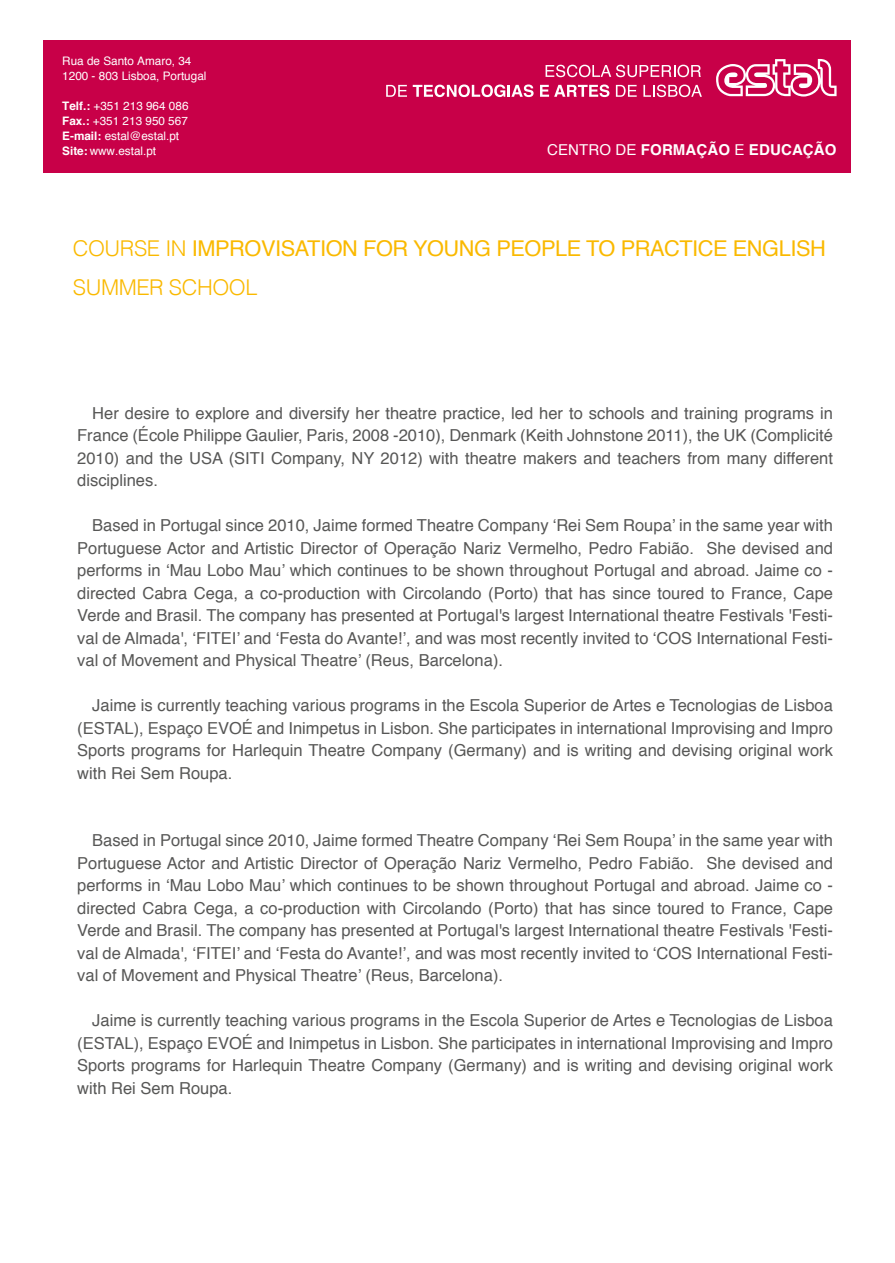
<style>
.page{position:relative;width:895px;height:1263px;background:#fff}
.page>*{position:absolute;margin:0;border:0;box-sizing:border-box;transform-origin:0 0}
.t1{font:21.75px/39px "Helvetica";letter-spacing:-.02em;color:#fab900}
.t2{font:16.5px/22.5px "Helvetica";color:#575756;text-align:justify}
.t3{font:700 15px "Helvetica";letter-spacing:.01em;color:#fff}
.t4{font:11.7px/15px "Helvetica";color:#fff}
.s1{font-weight:700}
.s2{font-weight:400}
.s3{font-weight:300}
</style>
<div class="page">
<div style="left:43px;top:40px;width:807px;height:133px;background:#c80048"></div>
<svg style="left:716px;top:59px;width:120px;height:38px"></svg>
<svg style="left:545px;top:65px;width:155px;height:12px"></svg>
<svg style="left:386px;top:84px;width:147px;height:13px"></svg>
<svg style="left:540px;top:84px;width:69px;height:13px"></svg>
<svg style="left:615px;top:85px;width:21px;height:12px"></svg>
<svg style="left:643px;top:85px;width:58px;height:12px"></svg>
<p class="t4" style="left:62px;top:54px;width:146px">Rua de Santo Amaro, 34<br>1200 - 803 Lisboa, Portugal</p>
<p class="t4" style="left:62px;top:99px;width:128px"><span class="s1">Telf.:</span> +351 213 964 086<br><span class="s1">Fax.:</span> +351 213 950 567<br><span class="s1">E-mail:</span> estal@estal.pt<br><span class="s1">Site:</span> www.estal.pt</p>
<p class="t3" style="left:547px;top:138px;width:291px"><span class="s2">CENTRO DE</span> FORMAÇÃO <span class="s2">E</span> EDUCAÇÃO</p>
<h1 class="t1" style="left:73px;top:230px;width:754px"><span class="s3">COURSE IN</span> IMPROVISATION FOR YOUNG PEOPLE TO PRACTICE ENGLISH<br><span class="s3">SUMMER SCHOOL</span></h1>
<p class="t2" style="left:77px;top:402px;width:757px;text-indent:15px">Her desire to explore and diversify her theatre practice, led her to schools and training programs in France (École Philippe Gaulier, Paris, 2008 -2010), Denmark (Keith Johnstone 2011), the UK (Complicité 2010) and the USA (SITI Company, NY 2012) with theatre makers and teachers from many different disciplines.</p>
<p class="t2" style="left:77px;top:515px;width:757px;text-indent:15px"> Based in Portugal since 2010, Jaime formed Theatre Company ‘Rei Sem Roupa’ in the same year with Portuguese Actor and Artistic Director of Operação Nariz Vermelho, Pedro Fabião. She devised and performs in ‘Mau Lobo Mau’ which continues to be shown throughout Portugal and abroad. Jaime co - directed Cabra Cega, a co-production with Circolando (Porto) that has since toured to France, Cape Verde and Brasil. The company has presented at Portugal's largest International theatre Festivals 'Festi&shy;val de Almada', ‘FITEI’ and ‘Festa do Avante!’, and was most recently invited to ‘COS International Festi&shy;val of Movement and Physical Theatre’ (Reus, Barcelona).</p>
<p class="t2" style="left:77px;top:695px;width:757px;text-indent:15px">Jaime is currently teaching various programs in the Escola Superior de Artes e Tecnologias de Lisboa (ESTAL), Espaço EVOÉ and Inimpetus in Lisbon. She participates in international Improvising and Impro Sports programs for Harlequin Theatre Company (Germany) and is writing and devising original work with Rei Sem Roupa.</p>
<p class="t2" style="left:77px;top:830px;width:757px;text-indent:15px"> Based in Portugal since 2010, Jaime formed Theatre Company ‘Rei Sem Roupa’ in the same year with Portuguese Actor and Artistic Director of Operação Nariz Vermelho, Pedro Fabião. She devised and performs in ‘Mau Lobo Mau’ which continues to be shown throughout Portugal and abroad. Jaime co - directed Cabra Cega, a co-production with Circolando (Porto) that has since toured to France, Cape Verde and Brasil. The company has presented at Portugal's largest International theatre Festivals 'Festi&shy;val de Almada', ‘FITEI’ and ‘Festa do Avante!’, and was most recently invited to ‘COS International Festi&shy;val of Movement and Physical Theatre’ (Reus, Barcelona).</p>
<p class="t2" style="left:77px;top:1010px;width:757px;text-indent:15px">Jaime is currently teaching various programs in the Escola Superior de Artes e Tecnologias de Lisboa (ESTAL), Espaço EVOÉ and Inimpetus in Lisbon. She participates in international Improvising and Impro Sports programs for Harlequin Theatre Company (Germany) and is writing and devising original work with Rei Sem Roupa.</p>
</div>
